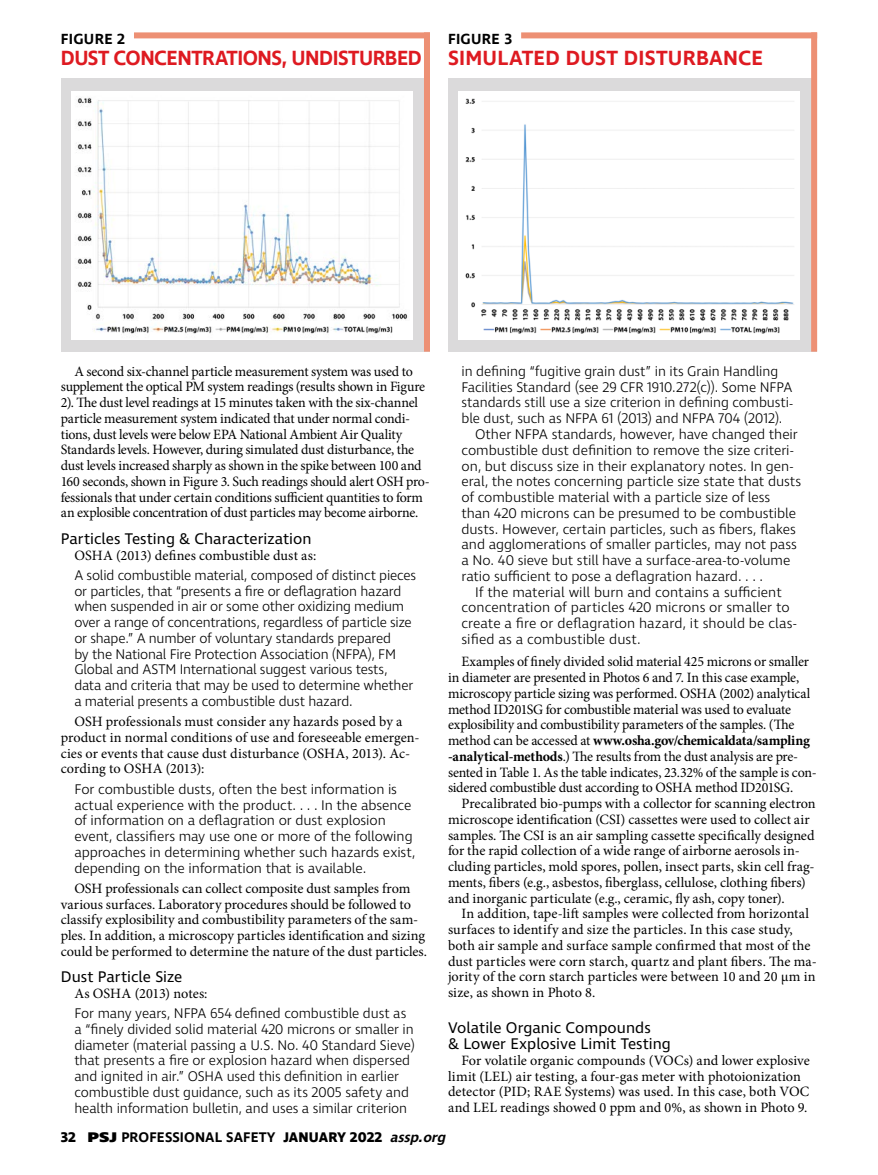
<style>
.page{position:relative;width:878px;height:1175px;background:#fff}
.page>*{position:absolute;margin:0;border:0;box-sizing:border-box;transform-origin:0 0}
.t1{font:600 21px "Ingra";letter-spacing:-.02em;color:#de1a21}
.t2{font:600 21px "Ingra";letter-spacing:.01em;color:#de1a21}
.t3{font:15.75px/15.8px "Ingra";color:#000}
.t4{font:600 15px "Ingra";letter-spacing:.015em;color:#000}
.t5{font:14.25px/15.8px "Minion Pro";letter-spacing:-.005em;color:#000}
.t6{font:300 14.25px/15.8px "Ingra";letter-spacing:-.01em;color:#000}
.t7{font:600 14.25px "Ingra";letter-spacing:.01em;color:#000}
.s1{font-weight:700}
.s2{font-weight:800}
.s3{font-style:italic}
</style>
<div class="page">
<div style="left:61px;top:78px;width:368px;height:274px;background:#dbdadb"></div>
<div style="left:134px;top:32px;width:296px;height:6px;background:#ed9074"></div>
<div style="left:424px;top:32px;width:6px;height:320px;background:#ed9074"></div>
<img style="left:71px;top:92px;width:342px;height:247px">
<div style="left:448px;top:78px;width:369px;height:274px;background:#dbdadb"></div>
<div style="left:521px;top:32px;width:296px;height:6px;background:#ed9074"></div>
<div style="left:811px;top:32px;width:6px;height:320px;background:#ed9074"></div>
<img style="left:458px;top:92px;width:341px;height:247px">
<p class="t4" style="left:61px;top:29px;width:66px">FIGURE 2</p>
<h1 class="t1" style="left:61px;top:45px;width:362px">DUST CONCENTRATIONS, UNDISTURBED</h1>
<p class="t4" style="left:448px;top:29px;width:66px">FIGURE 3</p>
<h1 class="t2" style="left:448px;top:45px;width:317px">SIMULATED DUST DISTURBANCE</h1>
<p class="t5" style="left:61px;top:363px;width:370px;text-indent:14px">A second six-channel particle measurement system was used to supplement the optical PM system readings (results shown in Figure 2). The dust level readings at 15 minutes taken with the six-channel particle measurement system indicated that under normal condi&shy;tions, dust levels were below EPA National Ambient Air Quality Standards levels. However, during simulated dust disturbance, the dust levels increased sharply as shown in the spike between 100 and 160 seconds, shown in Figure 3. Such readings should alert OSH pro&shy;fessionals that under certain conditions sufficient quantities to form an explosible concentration of dust particles may become airborne.</p>
<p class="t3" style="left:61px;top:531px;width:252px">Particles Testing &amp; Characterization</p>
<p class="t5" style="left:74px;top:547px;width:243px">OSHA (2013) defines combustible dust as:</p>
<p class="t6" style="left:74px;top:568px;width:343px">A solid combustible material, composed of distinct pieces or particles, that “presents a fire or deflagration hazard when suspended in air or some other oxidizing medium over a range of concentrations, regardless of particle size or shape.” A number of voluntary standards prepared<br>by the National Fire Protection Association (NFPA), FM Global and ASTM International suggest various tests, data and criteria that may be used to determine whether a material presents a combustible dust hazard.</p>
<p class="t5" style="left:61px;top:714px;width:360px;text-indent:13px">OSH professionals must consider any hazards posed by a product in normal conditions of use and foreseeable emergen&shy;cies or events that cause dust disturbance (OSHA, 2013). Ac&shy;cording to OSHA (2013):</p>
<p class="t6" style="left:74px;top:781px;width:342px">For combustible dusts, often the best information is actual experience with the product. . . . In the absence of information on a deflagration or dust explosion event, classifiers may use one or more of the following approaches in determining whether such hazards exist, depending on the information that is available.</p>
<p class="t5" style="left:61px;top:880px;width:368px;text-indent:13px">OSH professionals can collect composite dust samples from various surfaces. Laboratory procedures should be followed to classify explosibility and combustibility parameters of the sam&shy;ples. In addition, a microscopy particles identification and sizing could be performed to determine the nature of the dust particles.</p>
<p class="t3" style="left:61px;top:970px;width:123px">Dust Particle Size</p>
<p class="t5" style="left:74px;top:985px;width:135px">As OSHA (2013) notes:</p>
<p class="t6" style="left:74px;top:1006px;width:342px">For many years, NFPA 654 defined combustible dust as a “finely divided solid material 420 microns or smaller in diameter (material passing a U.S. No. 40 Standard Sieve) that presents a fire or explosion hazard when dispersed and ignited in air.” OSHA used this definition in earlier combustible dust guidance, such as its 2005 safety and health information bulletin, and uses a similar criterion</p>
<p class="t6" style="left:461px;top:364px;width:318px">in defining “fugitive grain dust” in its Grain Handling</p>
<p class="t6" style="left:461px;top:380px;width:332px">Facilities Standard (see 29 CFR 1910.272(c)). Some NFPA</p>
<p class="t6" style="left:461px;top:395px;width:333px">standards still use a size criterion in defining combusti-</p>
<p class="t6" style="left:461px;top:411px;width:322px">ble dust, such as NFPA 61 (2013) and NFPA 704 (2012).</p>
<p class="t6" style="left:475px;top:427px;width:324px">Other NFPA standards, however, have changed their</p>
<p class="t6" style="left:461px;top:443px;width:333px">combustible dust definition to remove the size criteri-</p>
<p class="t6" style="left:461px;top:458px;width:333px">on, but discuss size in their explanatory notes. In gen-</p>
<p class="t6" style="left:461px;top:474px;width:341px">eral, the notes concerning particle size state that dusts</p>
<p class="t6" style="left:461px;top:490px;width:310px">of combustible material with a particle size of less</p>
<p class="t6" style="left:461px;top:506px;width:336px">than 420 microns can be presumed to be combustible</p>
<p class="t6" style="left:461px;top:521px;width:336px">dusts. However, certain particles, such as fibers, flakes</p>
<p class="t6" style="left:461px;top:537px;width:337px">and agglomerations of smaller particles, may not pass</p>
<p class="t6" style="left:461px;top:553px;width:330px">a No. 40 sieve but still have a surface-area-to-volume</p>
<p class="t6" style="left:461px;top:569px;width:303px">ratio sufficient to pose a deflagration hazard. . . .</p>
<p class="t6" style="left:475px;top:584px;width:308px">If the material will burn and contains a sufficient</p>
<p class="t6" style="left:461px;top:600px;width:330px">concentration of particles 420 microns or smaller to</p>
<p class="t6" style="left:461px;top:616px;width:336px">create a fire or deflagration hazard, it should be clas-</p>
<p class="t6" style="left:461px;top:632px;width:181px">sified as a combustible dust.</p>
<p class="t5" style="left:448px;top:654px;width:370px;text-indent:14px">Examples of finely divided solid material 425 microns or smaller in diameter are presented in Photos 6 and 7. In this case example, microscopy particle sizing was performed. OSHA (2002) analytical method ID201SG for combustible material was used to evaluate explosibility and combustibility parameters of the samples. (The method can be accessed at <span class="s1">www.osha.gov/chemicaldata/sampling -analytical-methods</span>.) The results from the dust analysis are pre&shy;sented in Table 1. As the table indicates, 23.32% of the sample is con&shy;sidered combustible dust according to OSHA method ID201SG.</p>
<p class="t5" style="left:448px;top:796px;width:369px;text-indent:13px">Precalibrated bio-pumps with a collector for scanning electron microscope identification (CSI) cassettes were used to collect air samples. The CSI is an air sampling cassette specifically designed for the rapid collection of a wide range of airborne aerosols in&shy;cluding particles, mold spores, pollen, insect parts, skin cell frag&shy;ments, fibers (e.g., asbestos, fiberglass, cellulose, clothing fibers) and inorganic particulate (e.g., ceramic, fly ash, copy toner).</p>
<p class="t5" style="left:448px;top:906px;width:370px;text-indent:13px">In addition, tape-lift samples were collected from horizontal surfaces to identify and size the particles. In this case study, both air sample and surface sample confirmed that most of the dust particles were corn starch, quartz and plant fibers. The ma&shy;jority of the corn starch particles were between 10 and 20 μm in size, as shown in Photo 8.</p>
<p class="t3" style="left:448px;top:1020px;width:224px">Volatile Organic Compounds<br>&amp; Lower Explosive Limit Testing</p>
<p class="t5" style="left:448px;top:1052px;width:363px;text-indent:13px">For volatile organic compounds (VOCs) and lower explosive limit (LEL) air testing, a four-gas meter with photoionization detector (PID; RAE Systems) was used. In this case, both VOC and LEL readings showed 0 ppm and 0%, as shown in Photo 9.</p>
<p class="t7" style="left:61px;top:1128px;width:390px"><span class="s1">32</span> <span class="s2">PSJ</span> PROFESSIONAL SAFETY <span class="s1">JANUARY 2022</span> <span class="s3">assp.org</span></p>
</div>
